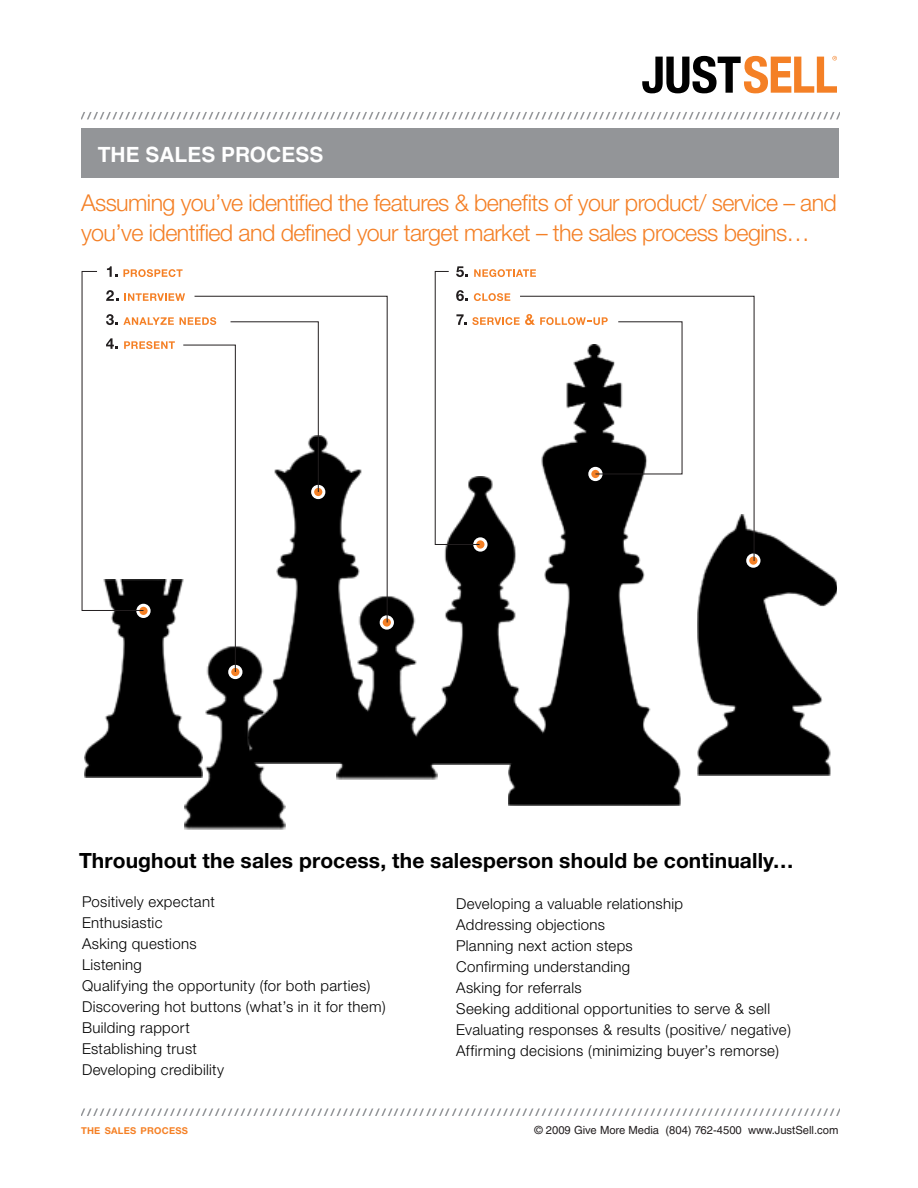
<style>
.page{position:relative;width:918px;height:1188px;background:#fff}
.page>*{position:absolute;margin:0;border:0;box-sizing:border-box;transform-origin:0 0}
.t1{font:300 23.25px/30px "Helvetica Neue";letter-spacing:-.025em;color:#f48026}
.t2{font:700 21px "Helvetica Neue";letter-spacing:.005em;color:#000}
.t3{font:700 21px "Helvetica LT Std";color:#fff}
.t4{font:300 15px/21px "Helvetica Neue";letter-spacing:.02em;color:#000}
.t5{font:11.25px "Helvetica LT Std";color:#231f20}
.t6{font:700 9.45px "Helvetica Neue";letter-spacing:.03em;color:#f58025}
</style>
<div class="page">
<div style="left:286px;top:623px;width:50px;height:140px;background:#000"></div>
<img style="left:434px;top:476px;width:75px;height:288px">
<img style="left:698px;top:514px;width:139px;height:262px">
<img style="left:336px;top:596px;width:101px;height:184px">
<img style="left:509px;top:545px;width:172px;height:261px">
<img style="left:84px;top:672px;width:101px;height:106px">
<img style="left:185px;top:672px;width:101px;height:157px">
<div style="left:381px;top:617px;width:11px;height:11px;background:#f58025;border-radius:50%"></div>
<div style="left:380px;top:615px;width:14px;height:15px;border:3px solid #fff;border-radius:50%"></div>
<div style="left:230px;top:666px;width:11px;height:12px;background:#f58025;border-radius:50%"></div>
<div style="left:228px;top:665px;width:14px;height:14px;border:3px solid #fff;border-radius:50%"></div>
<svg style="left:475px;top:539px;width:11px;height:11px"></svg>
<div style="left:473px;top:537px;width:15px;height:15px;border:3px solid #fff;border-radius:50%"></div>
<svg style="left:748px;top:555px;width:11px;height:11px"></svg>
<div style="left:746px;top:553px;width:14px;height:15px;border:3px solid #fff;border-radius:50%"></div>
<svg style="left:520px;top:296px;width:234px;height:265px"></svg>
<svg style="left:319px;top:296px;width:69px;height:327px"></svg>
<svg style="left:82px;top:266px;width:237px;height:406px"></svg>
<svg style="left:435px;top:266px;width:247px;height:279px"></svg>
<div style="left:81px;top:128px;width:757px;height:50px;background:#939598"></div>
<svg style="left:81px;top:1108px;width:759px;height:8px"></svg>
<svg style="left:81px;top:112px;width:759px;height:7px"></svg>
<svg style="left:642px;top:56px;width:195px;height:37px"></svg>
<p class="t3" style="left:98px;top:141px;width:227px">THE SALES PROCESS</p>
<p class="t1" style="left:81px;top:187px;width:757px">Assuming you’ve identified the features &amp; benefits of your product/ service – and you’ve identified and defined your target market – the sales process begins…</p>
<p class="t2" style="left:79px;top:848px;width:716px">Throughout the sales process, the salesperson should be continually…</p>
<p class="t4" style="left:82px;top:891px;width:305px">Positively expectant<br>Enthusiastic<br>Asking questions<br>Listening<br>Qualifying the opportunity (for both parties)<br>Discovering hot buttons (what’s in it for them)<br>Building rapport<br>Establishing trust<br>Developing credibility</p>
<p class="t4" style="left:456px;top:893px;width:336px">Developing a valuable relationship<br>Addressing objections<br>Planning next action steps<br>Confirming understanding<br>Asking for referrals<br>Seeking additional opportunities to serve &amp; sell Evaluating responses &amp; results (positive/ negative)<br>Affirming decisions (minimizing buyer’s remorse)</p>
<p class="t6" style="left:81px;top:1125px;width:109px">THE SALES PROCESS</p>
<p class="t5" style="left:534px;top:1124px;width:306px">© 2009 Give More Media (804) 762-4500 www.JustSell.com</p>
</div>
